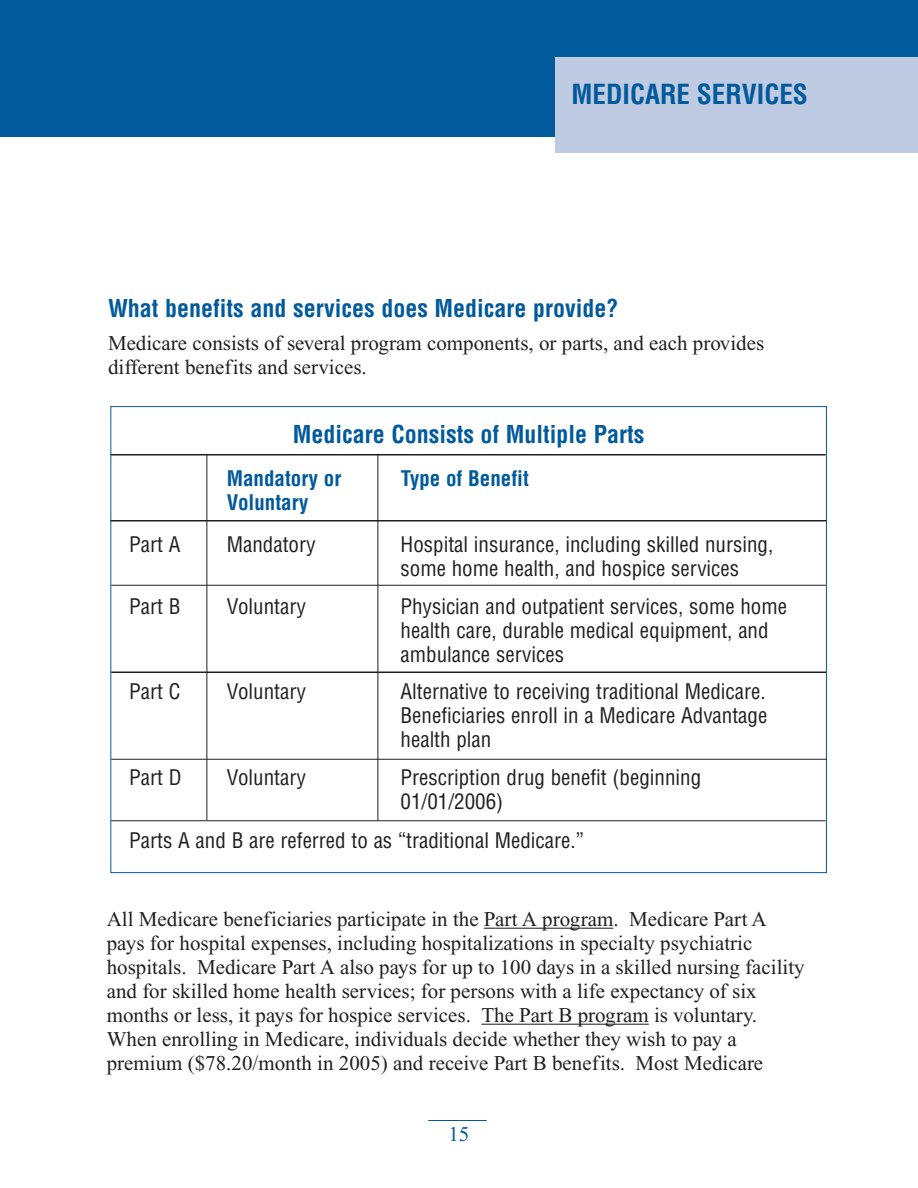
<style>
.page{position:relative;width:918px;height:1188px;background:#fff}
.page>*{position:absolute;margin:0;border:0;box-sizing:border-box;transform-origin:0 0}
.t1{font:700 condensed 27px "Helvetica";color:#005a9c}
.t2{font:700 condensed 24px "Helvetica";color:#005a9c}
.t3{font:21px/24px "Times New Roman";color:#231f20}
.t4{font:condensed 21px/24px "Helvetica";color:#231f20}
.t5{font:700 condensed 21px "Helvetica";color:#005a9c}
.t6{font:21px "Times New Roman";color:#005a9c}
</style>
<div class="page">
<div style="left:0;top:0;width:918px;height:137px;background:#005a9c"></div>
<div style="left:555px;top:57px;width:363px;height:96px;background:#bfcbe3"></div>
<hr style="left:428px;top:1120px;width:59px;height:1px;background:#005a9c">
<hr style="left:111px;top:454px;width:715px;height:2px;background:#231f20">
<hr style="left:111px;top:585px;width:715px;height:1px;background:#231f20">
<hr style="left:110px;top:520px;width:716px;height:2px;background:#231f20">
<hr style="left:111px;top:672px;width:715px;height:1px;background:#231f20">
<hr style="left:111px;top:820px;width:715px;height:1px;background:#231f20">
<hr style="left:111px;top:759px;width:716px;height:1px;background:#231f20">
<hr style="left:207px;top:455px;width:1px;height:365px;background:#231f20">
<hr style="left:378px;top:455px;width:1px;height:366px;background:#231f20">
<svg style="left:484px;top:928px;width:38px;height:1px"></svg>
<hr style="left:522px;top:928px;width:48px;height:1px;background:#231f20">
<hr style="left:581px;top:928px;width:32px;height:1px;background:#231f20">
<hr style="left:481px;top:1024px;width:50px;height:1px;background:#231f20">
<svg style="left:531px;top:1024px;width:16px;height:1px"></svg>
<hr style="left:547px;top:1024px;width:58px;height:1px;background:#231f20">
<hr style="left:616px;top:1024px;width:33px;height:1px;background:#231f20">
<p class="t1" style="left:572px;top:83px;width:238px">MEDICARE SERVICES</p>
<p class="t2" style="left:108px;top:299px;width:512px">What benefits and services does Medicare provide?</p>
<p class="t3" style="left:108px;top:332px;width:658px">Medicare consists of several program components, or parts, and each provides different benefits and services.</p>
<p class="t2" style="left:293px;top:425px;width:353px">Medicare Consists of Multiple Parts</p>
<p class="t5" style="left:227px;top:471px;width:116px">Mandatory or</p>
<p class="t5" style="left:401px;top:471px;width:130px">Type of Benefit</p>
<p class="t5" style="left:227px;top:495px;width:83px">Voluntary</p>
<p class="t4" style="left:129px;top:535px;width:53px">Part A</p>
<p class="t4" style="left:227px;top:535px;width:91px">Mandatory</p>
<p class="t4" style="left:401px;top:535px;width:374px">Hospital insurance, including skilled nursing, some home health, and hospice services</p>
<p class="t4" style="left:129px;top:596px;width:53px">Part B</p>
<p class="t4" style="left:227px;top:596px;width:81px">Voluntary</p>
<p class="t4" style="left:401px;top:596px;width:388px">Physician and outpatient services, some home health care, durable medical equipment, and ambulance services</p>
<p class="t4" style="left:129px;top:682px;width:53px">Part C</p>
<p class="t4" style="left:227px;top:682px;width:81px">Voluntary</p>
<p class="t4" style="left:401px;top:682px;width:368px;text-align:justify">Alternative to receiving traditional Medicare.<br>Beneficiaries enroll in a Medicare Advantage health plan</p>
<p class="t4" style="left:129px;top:767px;width:54px">Part D</p>
<p class="t4" style="left:227px;top:767px;width:81px">Voluntary</p>
<p class="t4" style="left:401px;top:767px;width:302px">Prescription drug benefit (beginning<br>01/01/2006)</p>
<p class="t4" style="left:129px;top:830px;width:456px">Parts A and B are referred to as “traditional Medicare.”</p>
<p class="t3" style="left:107px;top:909px;width:700px">All Medicare beneficiaries participate in the Part A program. Medicare Part A pays for hospital expenses, including hospitalizations in specialty psychiatric hospitals. Medicare Part A also pays for up to 100 days in a skilled nursing facility and for skilled home health services; for persons with a life expectancy of six months or less, it pays for hospice services. The Part B program is voluntary.<br>When enrolling in Medicare, individuals decide whether they wish to pay a premium ($78.20/month in 2005) and receive Part B benefits. Most Medicare</p>
<p class="t6" style="left:448px;top:1126px;width:22px">15</p>
</div>
